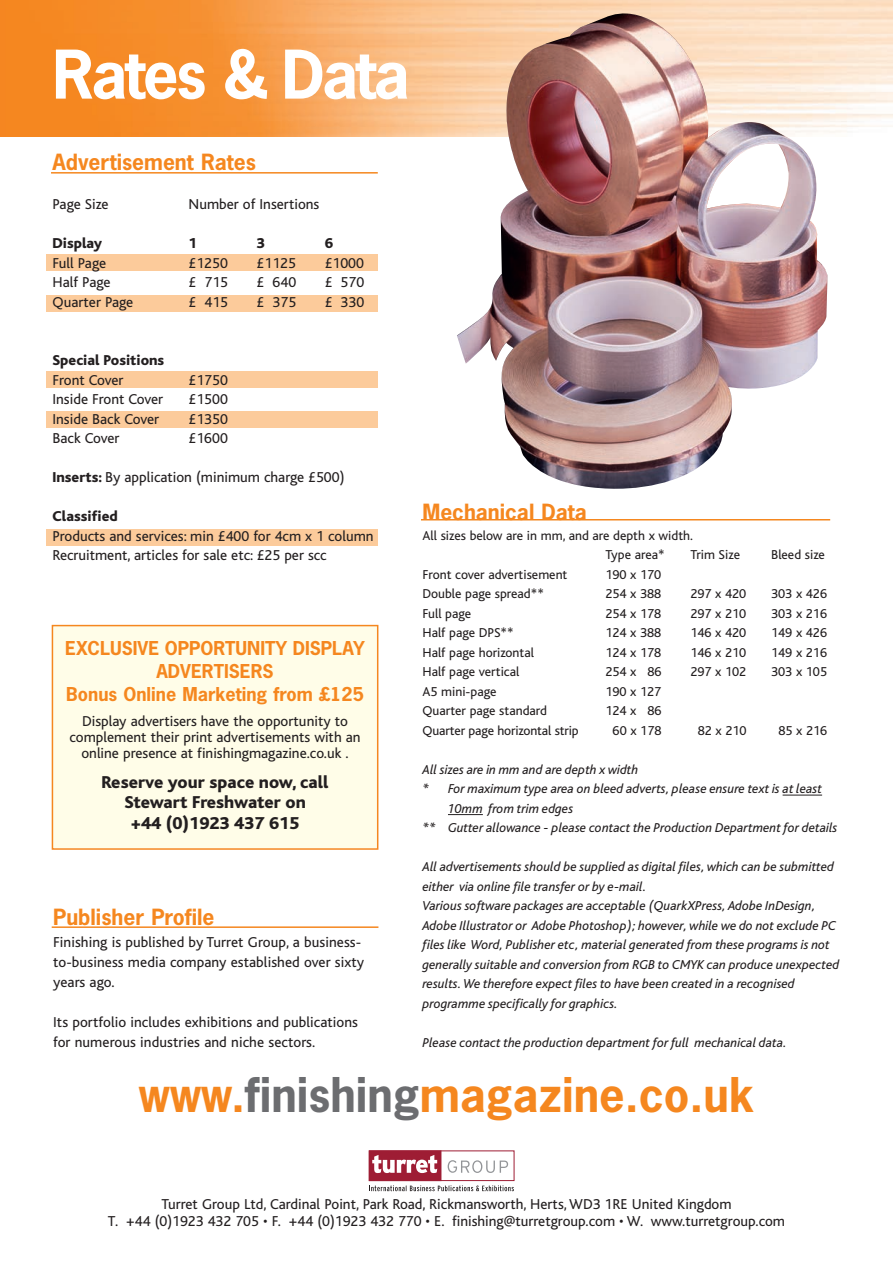
<style>
.page{position:relative;width:893px;height:1263px;background:#fff}
.page>*{position:absolute;margin:0;border:0;box-sizing:border-box;transform-origin:0 0}
.t1{font:700 63px "News Gothic";letter-spacing:-.045em;color:#fff}
.t2{font:700 45px "News Gothic";color:#f5871f}
.t3{font:700 21px "News Gothic";color:#f5871f}
.t4{font:700 18px/22.8px "News Gothic";color:#f5871f;text-align:center}
.t5{font:800 18px/20.7px "Bliss";color:#231f20;text-align:center}
.t6{font:15px/20px "Bliss";color:#231f20}
.t7{font:800 15px "Bliss";color:#231f20}
.t8{font:italic 13.5px/19.5px "Bliss";color:#231f20}
.t9{font:13.5px/19.5px "Bliss";color:#231f20}
.s1{font-weight:800}
.s2{color:#6c6d70}
</style>
<div class="page">
<img style="left:0;top:0;width:893px;height:136px">
<hr style="left:783px;top:795px;width:39px;height:1px;background:#231f20">
<hr style="left:448px;top:814px;width:35px;height:1px;background:#231f20">
<div style="left:53px;top:626px;width:324px;height:222px;background:#fffde8"></div>
<div style="left:52px;top:625px;width:326px;height:225px;border:2px solid #f5871f"></div>
<hr style="left:421px;top:519px;width:409px;height:1px;background:#f5871f">
<hr style="left:51px;top:172px;width:327px;height:2px;background:#f5871f">
<hr style="left:52px;top:926px;width:326px;height:2px;background:#f5871f">
<div style="left:46px;top:295px;width:332px;height:16px;background:#fccb9b"></div>
<div style="left:46px;top:254px;width:332px;height:16px;background:#fccb9b"></div>
<div style="left:46px;top:372px;width:332px;height:16px;background:#fccb9b"></div>
<div style="left:46px;top:530px;width:332px;height:16px;background:#fccb9b"></div>
<div style="left:46px;top:412px;width:332px;height:16px;background:#fccb9b"></div>
<img style="left:457px;top:13px;width:370px;height:476px">
<div style="left:369px;top:1150px;width:146px;height:31px;border:1px solid #9e1d34"></div>
<div style="left:369px;top:1151px;width:72px;height:29px;background:#9e1d34"></div>
<div style="left:369px;top:1150px;width:72px;height:31px;border:1px solid #9e1d34"></div>
<svg style="left:369px;top:1185px;width:145px;height:6px"></svg>
<svg style="left:372px;top:1155px;width:65px;height:18px"></svg>
<svg style="left:448px;top:1160px;width:60px;height:13px"></svg>
<h1 class="t1" style="left:53px;top:33px;width:359px">Rates &amp; Data</h1>
<h3 class="t3" style="left:53px;top:149px;width:205px">Advertisement Rates</h3>
<p class="t6" style="left:53px;top:195px;width:58px">Page Size</p>
<p class="t6" style="left:189px;top:195px;width:132px">Number of Insertions</p>
<p class="t7" style="left:53px;top:236px;width:51px">Display</p>
<p class="t7" style="left:189px;top:236px;width:10px">1</p>
<p class="t7" style="left:257px;top:236px;width:10px">3</p>
<p class="t7" style="left:325px;top:236px;width:10px">6</p>
<p class="t6" style="left:53px;top:253px;width:55px">Full Page</p>
<p class="t6" style="left:189px;top:253px;width:41px">£1250</p>
<p class="t6" style="left:257px;top:253px;width:41px">£1125</p>
<p class="t6" style="left:325px;top:253px;width:41px">£1000</p>
<p class="t6" style="left:53px;top:273px;width:60px">Half Page</p>
<p class="t6" style="left:189px;top:273px;width:41px">£ 715</p>
<p class="t6" style="left:257px;top:273px;width:41px">£ 640</p>
<p class="t6" style="left:325px;top:273px;width:41px">£ 570</p>
<p class="t6" style="left:53px;top:292px;width:82px">Quarter Page</p>
<p class="t6" style="left:189px;top:292px;width:41px">£ 415</p>
<p class="t6" style="left:257px;top:292px;width:41px">£ 375</p>
<p class="t6" style="left:325px;top:292px;width:41px">£ 330</p>
<p class="t7" style="left:53px;top:353px;width:113px">Special Positions</p>
<p class="t6" style="left:53px;top:370px;width:72px">Front Cover</p>
<p class="t6" style="left:189px;top:370px;width:41px">£1750</p>
<p class="t6" style="left:53px;top:390px;width:112px">Inside Front Cover</p>
<p class="t6" style="left:189px;top:390px;width:41px">£1500</p>
<p class="t6" style="left:53px;top:409px;width:108px">Inside Back Cover</p>
<p class="t6" style="left:189px;top:409px;width:41px">£1350</p>
<p class="t6" style="left:53px;top:429px;width:68px">Back Cover</p>
<p class="t6" style="left:189px;top:429px;width:41px">£1600</p>
<p class="t6" style="left:53px;top:468px;width:293px"><span class="s1">Inserts:</span> By application (minimum charge £500)</p>
<p class="t7" style="left:53px;top:509px;width:67px">Classified</p>
<p class="t6" style="left:53px;top:527px;width:323px;line-height:19.5px">Products and services: min £400 for 4cm x 1 column<br>Recruitment, articles for sale etc: £25 per scc</p>
<p class="t4" style="left:65px;top:637px;width:301px">EXCLUSIVE OPPORTUNITY DISPLAY<br>ADVERTISERS<br>Bonus Online Marketing from £125</p>
<p class="t6" style="left:70px;top:713px;width:293px;line-height:16.2px;text-align:center">Display advertisers have the opportunity to complement their print advertisements with an online presence at finishingmagazine.co.uk .</p>
<p class="t5" style="left:102px;top:772px;width:229px">Reserve your space now, call<br>Stewart Freshwater on<br>+44 (0)1923 437 615</p>
<h3 class="t3" style="left:53px;top:903px;width:163px">Publisher Profile</h3>
<p class="t6" style="left:53px;top:932px;width:313px">Finishing is published by Turret Group, a business&shy;to-business media company established over sixty years ago.</p>
<p class="t6" style="left:53px;top:1012px;width:306px">Its portfolio includes exhibitions and publications for numerous industries and niche sectors.</p>
<h3 class="t3" style="left:422px;top:498px;width:166px">Mechanical Data</h3>
<p class="t9" style="left:605px;top:526px;width:89px;text-indent:-183px">All sizes below are in mm, and are depth x width.<br>Type area*</p>
<p class="t9" style="left:690px;top:545px;width:51px">Trim Size</p>
<p class="t9" style="left:771px;top:545px;width:55px">Bleed size</p>
<p class="t9" style="left:422px;top:565px;width:146px">Front cover advertisement</p>
<p class="t9" style="left:605px;top:565px;width:57px">190 x 170</p>
<p class="t9" style="left:422px;top:584px;width:123px">Double page spread**</p>
<p class="t9" style="left:605px;top:584px;width:57px">254 x 388</p>
<p class="t9" style="left:690px;top:584px;width:57px">297 x 420</p>
<p class="t9" style="left:771px;top:584px;width:57px">303 x 426</p>
<p class="t9" style="left:422px;top:604px;width:50px">Full page</p>
<p class="t9" style="left:605px;top:604px;width:57px">254 x 178</p>
<p class="t9" style="left:690px;top:604px;width:57px">297 x 210</p>
<p class="t9" style="left:771px;top:604px;width:57px">303 x 216</p>
<p class="t9" style="left:422px;top:623px;width:93px">Half page DPS**</p>
<p class="t9" style="left:605px;top:623px;width:57px">124 x 388</p>
<p class="t9" style="left:690px;top:623px;width:57px">146 x 420</p>
<p class="t9" style="left:771px;top:623px;width:57px">149 x 426</p>
<p class="t9" style="left:422px;top:643px;width:113px">Half page horizontal</p>
<p class="t9" style="left:605px;top:643px;width:57px">124 x 178</p>
<p class="t9" style="left:690px;top:643px;width:57px">146 x 210</p>
<p class="t9" style="left:771px;top:643px;width:57px">149 x 216</p>
<p class="t9" style="left:422px;top:662px;width:98px">Half page vertical</p>
<p class="t9" style="left:605px;top:662px;width:58px">254 x 86</p>
<p class="t9" style="left:690px;top:662px;width:57px">297 x 102</p>
<p class="t9" style="left:771px;top:662px;width:57px">303 x 105</p>
<p class="t9" style="left:422px;top:682px;width:75px">A5 mini-page</p>
<p class="t9" style="left:605px;top:682px;width:57px">190 x 127</p>
<p class="t9" style="left:422px;top:701px;width:126px">Quarter page standard</p>
<p class="t9" style="left:605px;top:701px;width:58px">124 x 86</p>
<p class="t9" style="left:422px;top:721px;width:158px">Quarter page horizontal strip</p>
<p class="t9" style="left:613px;top:721px;width:50px">60 x 178</p>
<p class="t9" style="left:698px;top:721px;width:50px">82 x 210</p>
<p class="t9" style="left:778px;top:721px;width:50px">85 x 216</p>
<p class="t8" style="left:422px;top:760px;width:217px">All sizes are in mm and are depth x width</p>
<p class="t8" style="left:422px;top:779px;width:401px">* For maximum type area on bleed adverts, please ensure text is at least</p>
<p class="t8" style="left:448px;top:799px;width:127px">10mm from trim edges</p>
<p class="t8" style="left:422px;top:818px;width:416px">** Gutter allowance - please contact the Production Department for details</p>
<p class="t8" style="left:422px;top:857px;width:418px">All advertisements should be supplied as digital files, which can be submitted either via online file transfer or by e-mail.<br>Various software packages are acceptable (QuarkXPress, Adobe InDesign, Adobe Illustrator or Adobe Photoshop); however, while we do not exclude PC files like Word, Publisher etc, material generated from these programs is not generally suitable and conversion from RGB to CMYK can produce unexpected results. We therefore expect files to have been created in a recognised programme specifically for graphics.</p>
<p class="t8" style="left:422px;top:1033px;width:366px">Please contact the production department for full mechanical data.</p>
<h2 class="t2" style="left:139px;top:1065px;width:617px">www.<span class="s2">finishing</span>magazine.co.uk</h2>
<p class="t6" style="left:108px;top:1196px;width:679px;line-height:16.8px;text-align:center">Turret Group Ltd, Cardinal Point, Park Road, Rickmansworth, Herts, WD3 1RE United Kingdom<br>T. +44 (0)1923 432 705 • F. +44 (0)1923 432 770 • E. finishing@turretgroup.com • W. www.turretgroup.com</p>
</div>
